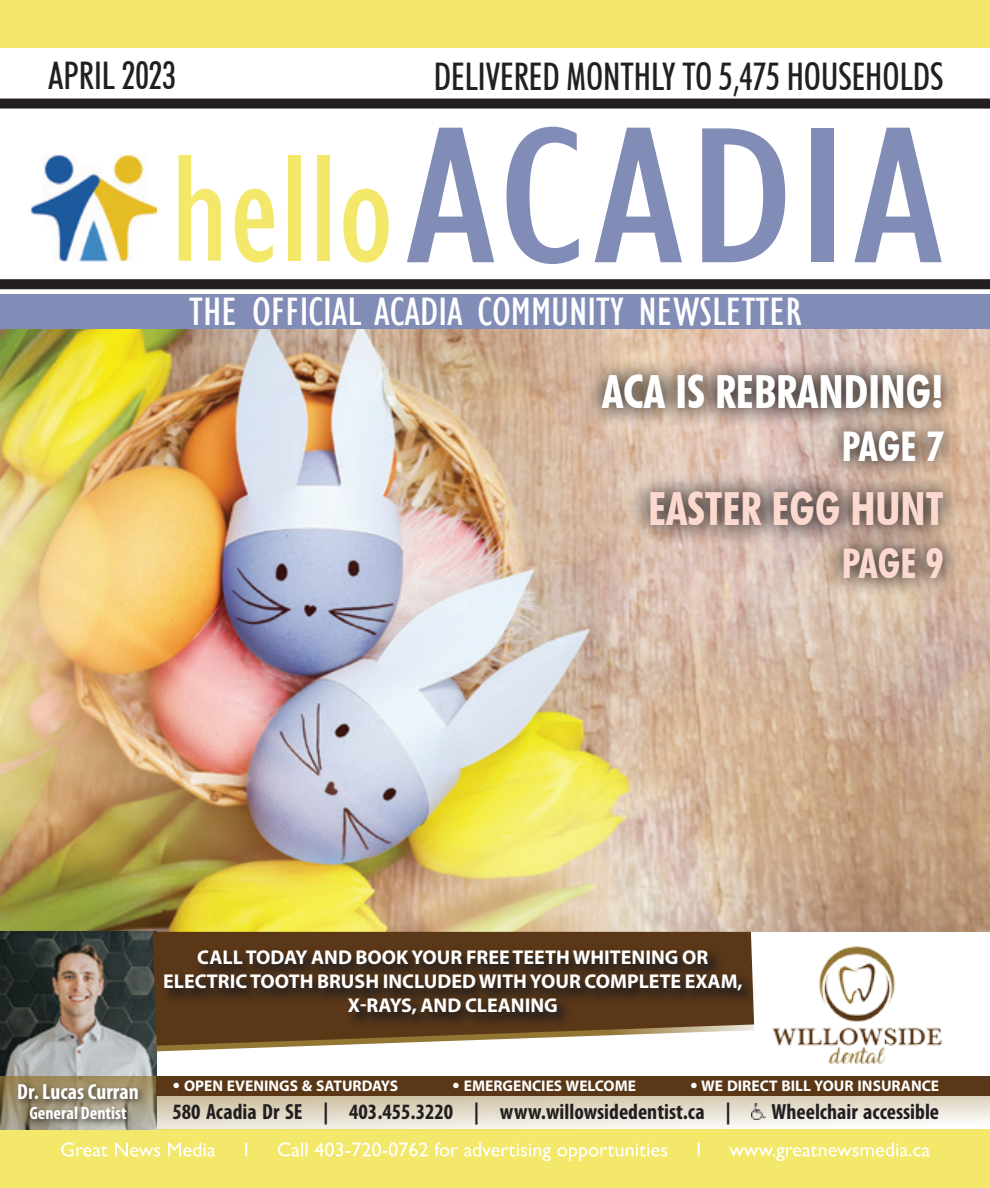
<style>
.page{position:relative;width:990px;height:1188px;background:#fff}
.page>*{position:absolute;margin:0;border:0;box-sizing:border-box;transform-origin:0 0}
.t1{font:condensed 200.4px "Gill Sans";letter-spacing:.015em;color:#828db7;scale:1.28 1}
.t2{font:condensed 158.2px "Gill Sans";letter-spacing:.005em;color:#f4e86b}
.t3{font:700 condensed 45.6px "Futura BT";color:#fff}
.t4{font:700 condensed 45.6px "Futura BT";color:#fcd9ce}
.t5{font:condensed 40.8px "Gill Sans";color:#fff;scale:1.08 1}
.t6{font:700 condensed 40.8px "Futura BT";color:#fff}
.t7{font:700 condensed 40.8px "Futura BT";color:#fcd9ce}
.t8{font:500 condensed 38px "Futura BT";color:#231f20;scale:.92 1}
.t9{font:700 condensed 22px "Myriad Pro";color:#231f20}
.t10{font:700 condensed 22px "Myriad Pro";color:#fff}
.t11{font:700 20px/24px "Myriad Pro";color:#fff;text-align:center}
.t12{font:700 condensed 18px "Myriad Pro";color:#fff}
.t13{font:700 15.4px "Myriad Pro";color:#fff}
.s1{font-family:"Helvetica Neue LT Std";font-weight:500;font-stretch:condensed}
</style>
<div class="page">
<img style="left:0;top:328px;width:990px;height:604px">
<div style="left:0;top:0;width:990px;height:139px;background:#f4e86b"></div>
<div style="left:0;top:294px;width:990px;height:34px;background:#828db7"></div>
<div style="left:0;top:48px;width:990px;height:245px;background:#fff"></div>
<div style="left:0;top:99px;width:990px;height:10px;background:#231f20"></div>
<div style="left:0;top:279px;width:990px;height:10px;background:#231f20"></div>
<div style="left:0;top:1130px;width:990px;height:58px;background:#f4e86b"></div>
<svg style="left:61px;top:1142px;width:869px;height:19px"></svg>
<img style="left:30px;top:155px;width:127px;height:106px">
<img style="left:0;top:932px;width:157px;height:144px">
<svg style="left:156px;top:1046px;width:151px;height:5px"></svg>
<svg style="left:153px;top:932px;width:599px;height:114px;fill:#593717"></svg>
<svg style="left:0;top:1076px;width:990px;height:54px;background:#dfd8c5"></svg>
<div style="left:157px;top:1076px;width:833px;height:20px;background:#593717"></div>
<img style="left:772px;top:946px;width:170px;height:118px">
<div style="left:15px;top:1080px;width:131px;height:47px;background:#231f20;opacity:.75"></div>
<img style="left:751px;top:1103px;width:15px;height:16px">
<div style="left:162px;top:948px;width:595px;height:82px;background:#231f20;opacity:.75"></div>
<div style="left:583px;top:356px;width:379px;height:241px;background:#231f20;opacity:.75"></div>
<p class="t8" style="left:48px;top:53px;width:140px">APRIL 2023</p>
<p class="t8" style="left:434px;top:53px;width:556px">DELIVERED MONTHLY TO 5,475 HOUSEHOLDS</p>
<p class="t2" style="left:170px;top:116px;width:225px">hello</p>
<p class="t1" style="left:405px;top:78px;width:422px">ACADIA</p>
<p class="t5" style="left:189px;top:287px;width:568px">THE OFFICIAL ACADIA COMMUNITY NEWSLETTER</p>
<p class="t3" style="left:602px;top:364px;width:343px">ACA IS REBRANDING!</p>
<p class="t6" style="left:842px;top:422px;width:103px">PAGE 7</p>
<p class="t4" style="left:648px;top:481px;width:297px">EASTER EGG HUNT</p>
<p class="t7" style="left:842px;top:538px;width:103px">PAGE 9</p>
<p class="t11" style="left:163px;top:945px;width:581px">CALL TODAY AND BOOK YOUR FREE TEETH WHITENING OR<br>ELECTRIC TOOTH BRUSH INCLUDED WITH YOUR COMPLETE EXAM,<br>X-RAYS, AND CLEANING</p>
<p class="t13" style="left:172px;top:1076px;width:227px"><span class="s1">•</span> OPEN EVENINGS &amp; SATURDAYS</p>
<p class="t13" style="left:452px;top:1076px;width:185px"><span class="s1">•</span> EMERGENCIES WELCOME</p>
<p class="t13" style="left:690px;top:1076px;width:251px"><span class="s1">•</span> WE DIRECT BILL YOUR INSURANCE</p>
<p class="t10" style="left:17px;top:1078px;width:123px">Dr. Lucas Curran</p>
<p class="t12" style="left:29px;top:1102px;width:99px">General Dentist</p>
<p class="t9" style="left:172px;top:1098px;width:560px">580 Acadia Dr SE | 403.455.3220 | www.willowsidedentist.ca |</p>
<p class="t9" style="left:772px;top:1098px;width:169px">Wheelchair accessible</p>
</div>
